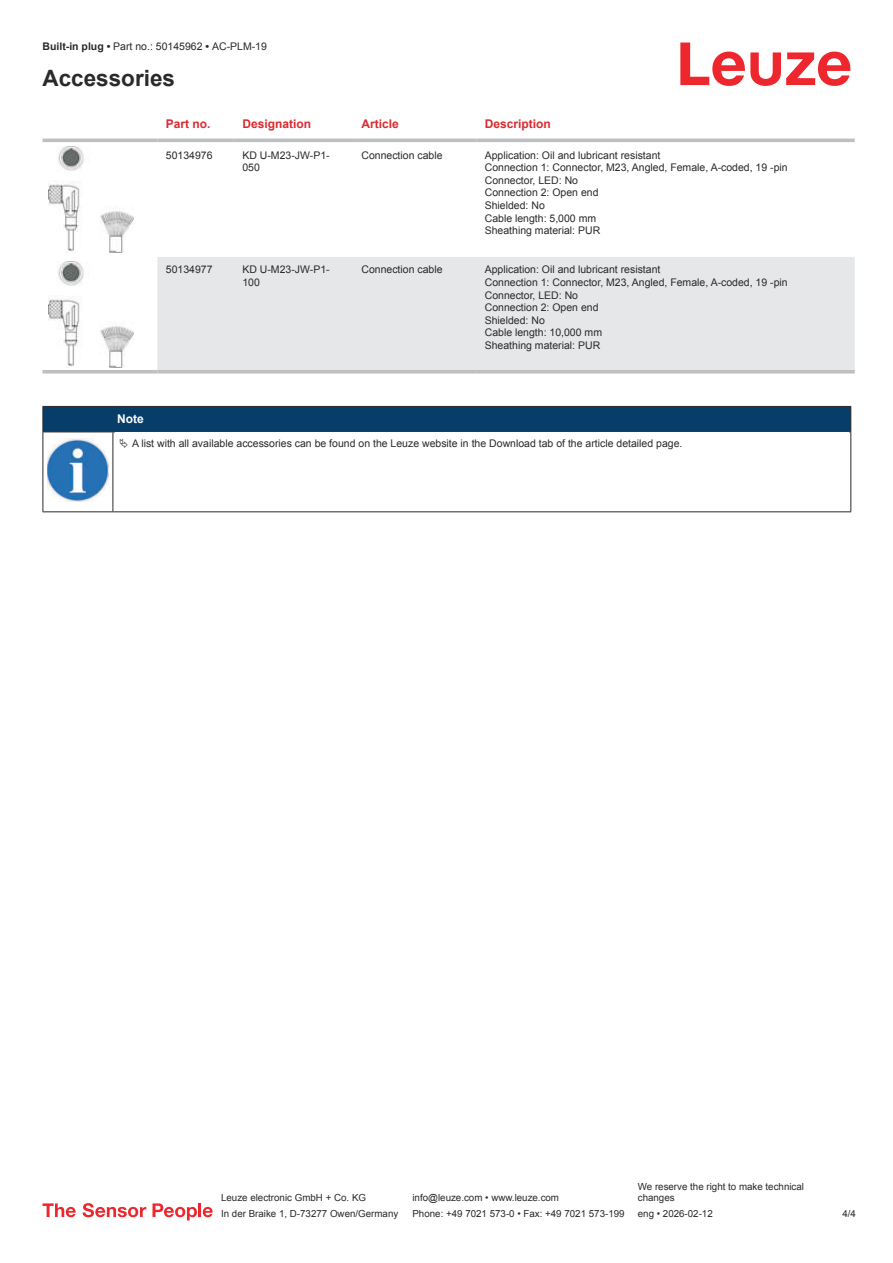
<style>
.page{position:relative;width:893px;height:1263px;background:#fff}
.page>*{position:absolute;margin:0;border:0;box-sizing:border-box;transform-origin:0 0}
.t1{font:700 22.5px "Arial";color:#2b292a}
.t2{font:700 12px "Arial";color:#db2a30}
.t3{font:700 12px "Arial";color:#fff}
.t4{font:10.5px/12.6px "Arial";color:#2b292a}
.t5{font:9.75px/11.7px "Arial";color:#2b292a}
.s1{font-weight:700}
</style>
<div class="page">
<svg style="left:680px;top:43px;width:170px;height:43px"></svg>
<svg style="left:43px;top:138px;width:812px;height:230px"></svg>
<div style="left:157px;top:257px;width:698px;height:113px;background:#e6e7e9"></div>
<hr style="left:43px;top:139px;width:114px;height:3px;background:#bdbfc1">
<hr style="left:157px;top:139px;width:77px;height:3px;background:#bdbfc1">
<hr style="left:234px;top:139px;width:119px;height:3px;background:#bdbfc1">
<hr style="left:353px;top:139px;width:123px;height:3px;background:#bdbfc1">
<hr style="left:476px;top:139px;width:379px;height:3px;background:#bdbfc1">
<svg style="left:43px;top:370px;width:114px;height:4px"></svg>
<svg style="left:157px;top:370px;width:77px;height:4px"></svg>
<svg style="left:234px;top:370px;width:119px;height:4px"></svg>
<svg style="left:353px;top:370px;width:123px;height:4px"></svg>
<svg style="left:476px;top:370px;width:379px;height:4px;background:#c4c6c7"></svg>
<img style="left:49px;top:146px;width:85px;height:107px">
<img style="left:49px;top:261px;width:85px;height:106px">
<hr style="left:43px;top:432px;width:70px;height:1px;background:#2b292a">
<svg style="left:43px;top:406px;width:808px;height:26px;background:#083c65"></svg>
<hr style="left:113px;top:432px;width:738px;height:1px;background:#2b292a">
<hr style="left:43px;top:432px;width:1px;height:75px;background:#2b292a">
<hr style="left:113px;top:432px;width:1px;height:75px;background:#2b292a">
<hr style="left:850px;top:432px;width:1px;height:75px;background:#2b292a">
<hr style="left:43px;top:511px;width:70px;height:1px;background:#2b292a">
<hr style="left:113px;top:511px;width:738px;height:1px;background:#2b292a">
<img style="left:47px;top:438px;width:61px;height:63px">
<svg style="left:43px;top:1203px;width:33px;height:14px"></svg>
<svg style="left:83px;top:1203px;width:63px;height:14px"></svg>
<svg style="left:153px;top:1203px;width:44px;height:17px"></svg>
<hr style="left:198px;top:1203px;width:3px;height:14px;background:#ed272d">
<svg style="left:203px;top:1207px;width:10px;height:10px"></svg>
<p class="t4" style="left:43px;top:41px;width:226px"><span class="s1">Built-in plug •</span> Part no.: 50145962 <span class="s1">•</span> AC-PLM-19</p>
<h1 class="t1" style="left:43px;top:70px;width:134px">Accessories</h1>
<p class="t2" style="left:166px;top:119px;width:46px">Part no.</p>
<p class="t2" style="left:242px;top:119px;width:70px">Designation</p>
<p class="t2" style="left:361px;top:119px;width:39px">Article</p>
<p class="t2" style="left:485px;top:119px;width:68px">Description</p>
<p class="t4" style="left:166px;top:150px;width:48px">50134976</p>
<p class="t4" style="left:242px;top:150px;width:89px">KD U-M23-JW-P1-<br>050</p>
<p class="t4" style="left:361px;top:150px;width:83px">Connection cable</p>
<p class="t4" style="left:485px;top:150px;width:304px">Application: Oil and lubricant resistant<br>Connection 1: Connector, M23, Angled, Female, A-coded, 19 -pin<br>Connector, LED: No<br>Connection 2: Open end<br>Shielded: No<br>Cable length: 5,000 mm<br>Sheathing material: PUR</p>
<p class="t4" style="left:166px;top:264px;width:48px">50134977</p>
<p class="t4" style="left:242px;top:264px;width:89px">KD U-M23-JW-P1-<br>100</p>
<p class="t4" style="left:361px;top:264px;width:83px">Connection cable</p>
<p class="t4" style="left:485px;top:264px;width:304px">Application: Oil and lubricant resistant<br>Connection 1: Connector, M23, Angled, Female, A-coded, 19 -pin<br>Connector, LED: No<br>Connection 2: Open end<br>Shielded: No<br>Cable length: 10,000 mm<br>Sheathing material: PUR</p>
<p class="t3" style="left:117px;top:415px;width:28px">Note</p>
<p class="t4" style="left:132px;top:438px;width:552px">A list with all available accessories can be found on the Leuze website in the Download tab of the article detailed page.</p>
<p class="t5" style="left:221px;top:1193px;width:146px">Leuze electronic GmbH + Co. KG</p>
<p class="t5" style="left:412px;top:1193px;width:148px">info@leuze.com • www.leuze.com</p>
<p class="t5" style="left:638px;top:1181px;width:168px">We reserve the right to make technical changes</p>
<p class="t5" style="left:221px;top:1209px;width:179px">In der Braike 1, D-73277 Owen/Germany</p>
<p class="t5" style="left:412px;top:1209px;width:214px">Phone: +49 7021 573-0 • Fax: +49 7021 573-199</p>
<p class="t5" style="left:638px;top:1209px;width:76px">eng • 2026-02-12</p>
<p class="t5" style="left:842px;top:1209px;width:15px">4 /4</p>
</div>
